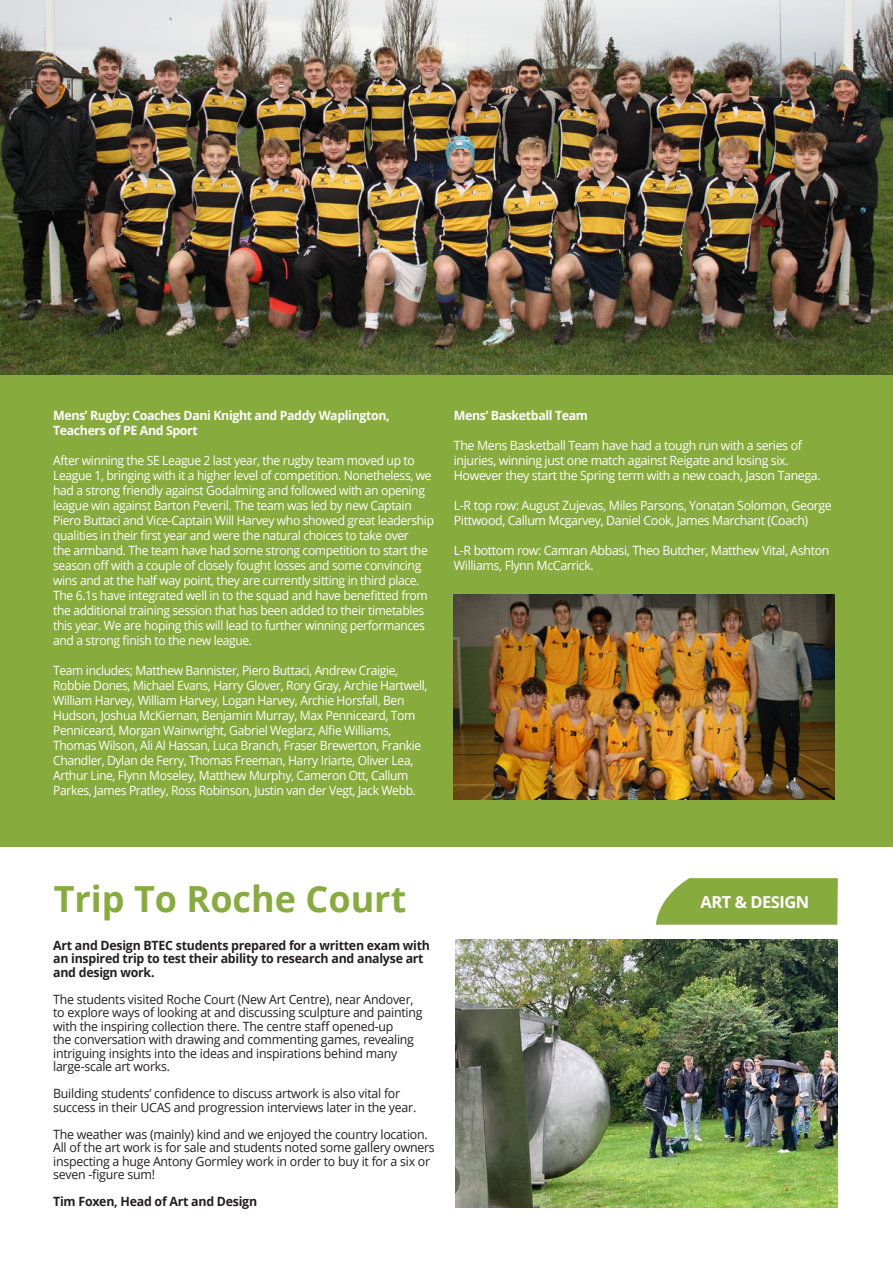
<style>
.page{position:relative;width:893px;height:1263px;background:#fff}
.page>*{position:absolute;margin:0;border:0;box-sizing:border-box;transform-origin:0 0}
.t1{font:700 36px "Open Sans";color:#88ab3d}
.t2{font:700 16.5px "Open Sans";letter-spacing:-.03em;color:#fff}
.t3{font:12.75px/15px "Open Sans";letter-spacing:-.03em;color:#fff;scale:.95 1}
.t4{font:12.75px/13.5px "Open Sans";letter-spacing:-.02em;color:#231f20}
.t5{font:12.75px/15px "Open Sans";letter-spacing:-.03em;color:#fff}
.t6{font:700 12.75px/13.5px "Open Sans";letter-spacing:-.02em;color:#231f20}
.t7{font:700 12.75px/15px "Open Sans";letter-spacing:-.03em;color:#fff}
</style>
<div class="page">
<svg style="left:656px;top:878px;width:182px;height:47px;background:#90b14b"></svg>
<img style="left:455px;top:940px;width:383px;height:268px">
<div style="left:0;top:0;width:893px;height:846px;background:#88ab3d"></div>
<img style="left:0;top:0;width:893px;height:374px">
<img style="left:454px;top:594px;width:380px;height:205px">
<p class="t7" style="left:53px;top:408px;width:338px">Mens’ Rugby: Coaches Dani Knight and Paddy Waplington,<br>Teachers of PE And Sport</p>
<p class="t3" style="left:53px;top:454px;width:402px">After winning the SE League 2 last year, the rugby team moved up to League 1, bringing with it a higher level of competition. Nonetheless, we had a strong friendly against Godalming and followed with an opening league win against Barton Peveril. The team was led by new Captain Piero Buttaci and Vice-Captain Will Harvey who showed great leadership qualities in their first year and were the natural choices to take over<br>the armband. The team have had some strong competition to start the season off with a couple of closely fought losses and some convincing wins and at the half way point, they are currently sitting in third place.<br>The 6.1s have integrated well in to the squad and have benefitted from the additional training session that has been added to their timetables this year. We are hoping this will lead to further winning performances and a strong finish to the new league.</p>
<p class="t3" style="left:53px;top:664px;width:396px">Team includes; Matthew Bannister, Piero Buttaci, Andrew Craigie, Robbie Dones, Michael Evans, Harry Glover, Rory Gray, Archie Hartwell, William Harvey, William Harvey, Logan Harvey, Archie Horsfall, Ben Hudson, Joshua McKiernan, Benjamin Murray, Max Penniceard, Tom Penniceard, Morgan Wainwright, Gabriel Weglarz, Alfie Williams, Thomas Wilson, Ali Al Hassan, Luca Branch, Fraser Brewerton, Frankie Chandler, Dylan de Ferry, Thomas Freeman, Harry Iriarte, Oliver Lea, Arthur Line, Flynn Moseley, Matthew Murphy, Cameron Ott, Callum Parkes, James Pratley, Ross Robinson, Justin van der Vegt, Jack Webb.</p>
<p class="t7" style="left:454px;top:408px;width:136px">Mens’ Basketball Team</p>
<p class="t5" style="left:454px;top:439px;width:368px">The Mens Basketball Team have had a tough run with a series of injuries, winning just one match against Reigate and losing six.<br>However they start the Spring term with a new coach, Jason Tanega.</p>
<p class="t5" style="left:454px;top:499px;width:379px">L-R top row: August Zujevas, Miles Parsons, Yonatan Solomon, George<br>Pittwood, Callum Mcgarvey, Daniel Cook, James Marchant (Coach)</p>
<p class="t5" style="left:454px;top:544px;width:377px">L-R bottom row: Camran Abbasi, Theo Butcher, Matthew Vital, Ashton<br>Williams, Flynn McCarrick.</p>
<h1 class="t1" style="left:54px;top:884px;width:354px">Trip To Roche Court</h1>
<p class="t2" style="left:701px;top:895px;width:110px">ART &amp; DESIGN</p>
<p class="t6" style="left:53px;top:938px;width:378px">Art and Design BTEC students prepared for a written exam with an inspired trip to test their ability to research and analyse art and design work.</p>
<p class="t4" style="left:53px;top:993px;width:371px">The students visited Roche Court (New Art Centre), near Andover, to explore ways of looking at and discussing sculpture and painting with the inspiring collection there. The centre staff opened-up<br>the conversation with drawing and commenting games, revealing intriguing insights into the ideas and inspirations behind many large-scale art works.</p>
<p class="t4" style="left:53px;top:1086px;width:365px">Building students’ confidence to discuss artwork is also vital for success in their UCAS and progression interviews later in the year.</p>
<p class="t4" style="left:53px;top:1128px;width:383px">The weather was (mainly) kind and we enjoyed the country location.<br>All of the art work is for sale and students noted some gallery owners inspecting a huge Antony Gormley work in order to buy it for a six or seven -figure sum!</p>
<p class="t6" style="left:53px;top:1194px;width:206px">Tim Foxen, Head of Art and Design</p>
</div>
